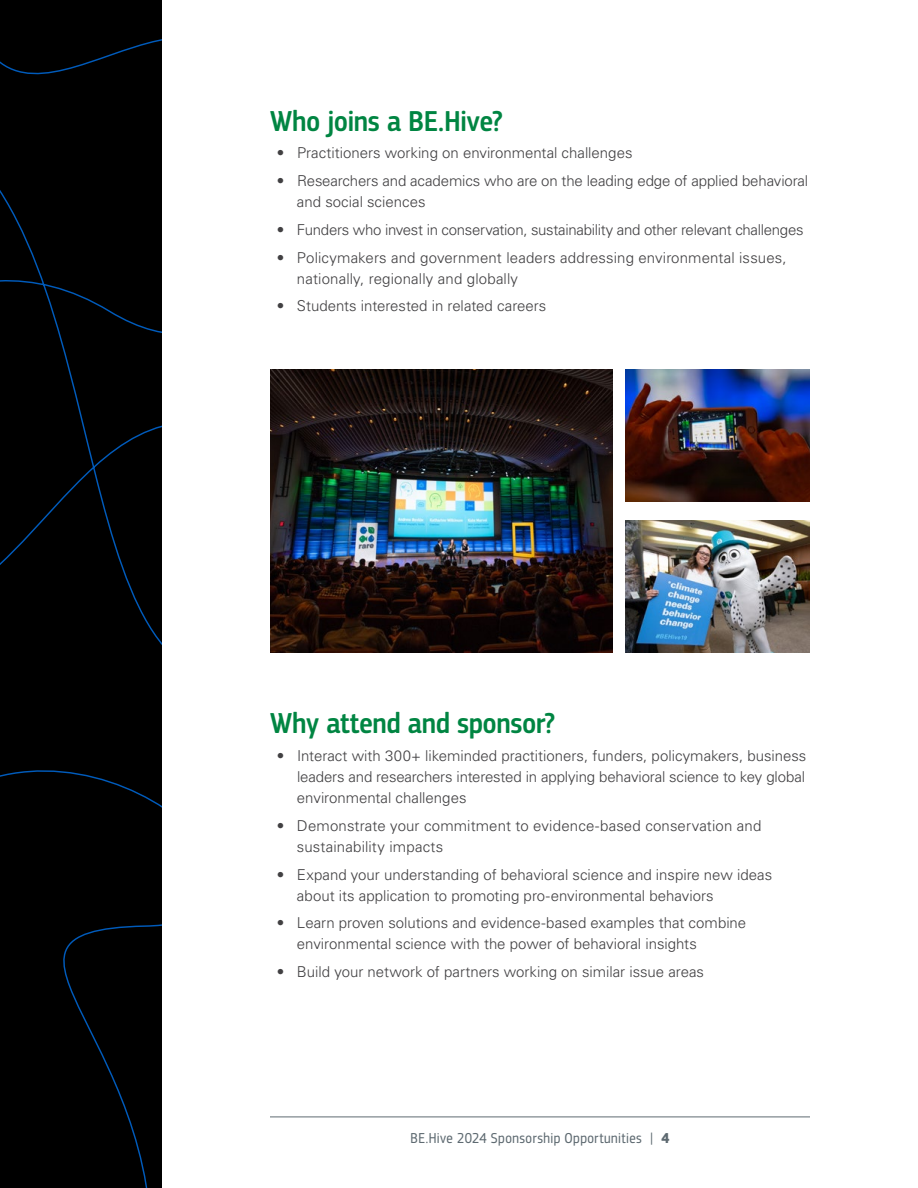
<style>
.page{position:relative;width:918px;height:1188px;background:#fff}
.page>*{position:absolute;margin:0;border:0;box-sizing:border-box;transform-origin:0 0}
.t1{font:500 30px "PF Square Sans Cond Pro";color:#008542}
.t2{font:300 15px/21px "Univers LT Pro 45";color:#414042}
.t3{font:300 15px "Univers LT Pro 45";letter-spacing:-.02em;color:#414042}
.t4{font:15px "PF Square Sans Cond Pro";letter-spacing:.03em;color:#5e6a71}
.s1{font-weight:700}
</style>
<div class="page">
<div style="left:0;top:0;width:162px;height:1188px;background:#000"></div>
<hr style="left:270px;top:1117px;width:540px;height:1px;background:#5e6a71">
<img style="left:270px;top:369px;width:342px;height:284px">
<img style="left:625px;top:369px;width:185px;height:132px">
<img style="left:625px;top:521px;width:185px;height:132px">
<h1 class="t1" style="left:270px;top:103px;width:234px">Who joins a BE.Hive?</h1>
<p class="t2" style="left:277px;top:142px;width:357px">• Practitioners working on environmental challenges</p>
<p class="t2" style="left:297px;top:170px;width:513px;text-indent:-20px">• Researchers and academics who are on the leading edge of applied behavioral and social sciences</p>
<p class="t3" style="left:277px;top:220px;width:528px">• Funders who invest in conservation, sustainability and other relevant challenges</p>
<p class="t2" style="left:297px;top:247px;width:491px;text-indent:-20px">• Policymakers and government leaders addressing environmental issues, nationally, regionally and globally</p>
<p class="t2" style="left:277px;top:295px;width:271px">• Students interested in related careers</p>
<h1 class="t1" style="left:270px;top:706px;width:287px">Why attend and sponsor?</h1>
<p class="t2" style="left:297px;top:745px;width:511px;text-align:justify;text-indent:-20px">• Interact with 300+ likeminded practitioners, funders, policymakers, business leaders and researchers interested in applying behavioral science to key global environmental challenges</p>
<p class="t2" style="left:297px;top:815px;width:466px;text-indent:-20px">• Demonstrate your commitment to evidence-based conservation and sustainability impacts</p>
<p class="t2" style="left:297px;top:864px;width:477px;text-indent:-20px">• Expand your understanding of behavioral science and inspire new ideas about its application to promoting pro-environmental behaviors</p>
<p class="t2" style="left:297px;top:912px;width:451px;text-indent:-20px">• Learn proven solutions and evidence-based examples that combine environmental science with the power of behavioral insights</p>
<p class="t2" style="left:277px;top:961px;width:429px">• Build your network of partners working on similar issue areas</p>
<p class="t4" style="left:411px;top:1130px;width:260px">BE.Hive 2024 Sponsorship Opportunities | <span class="s1">4</span></p>
</div>
